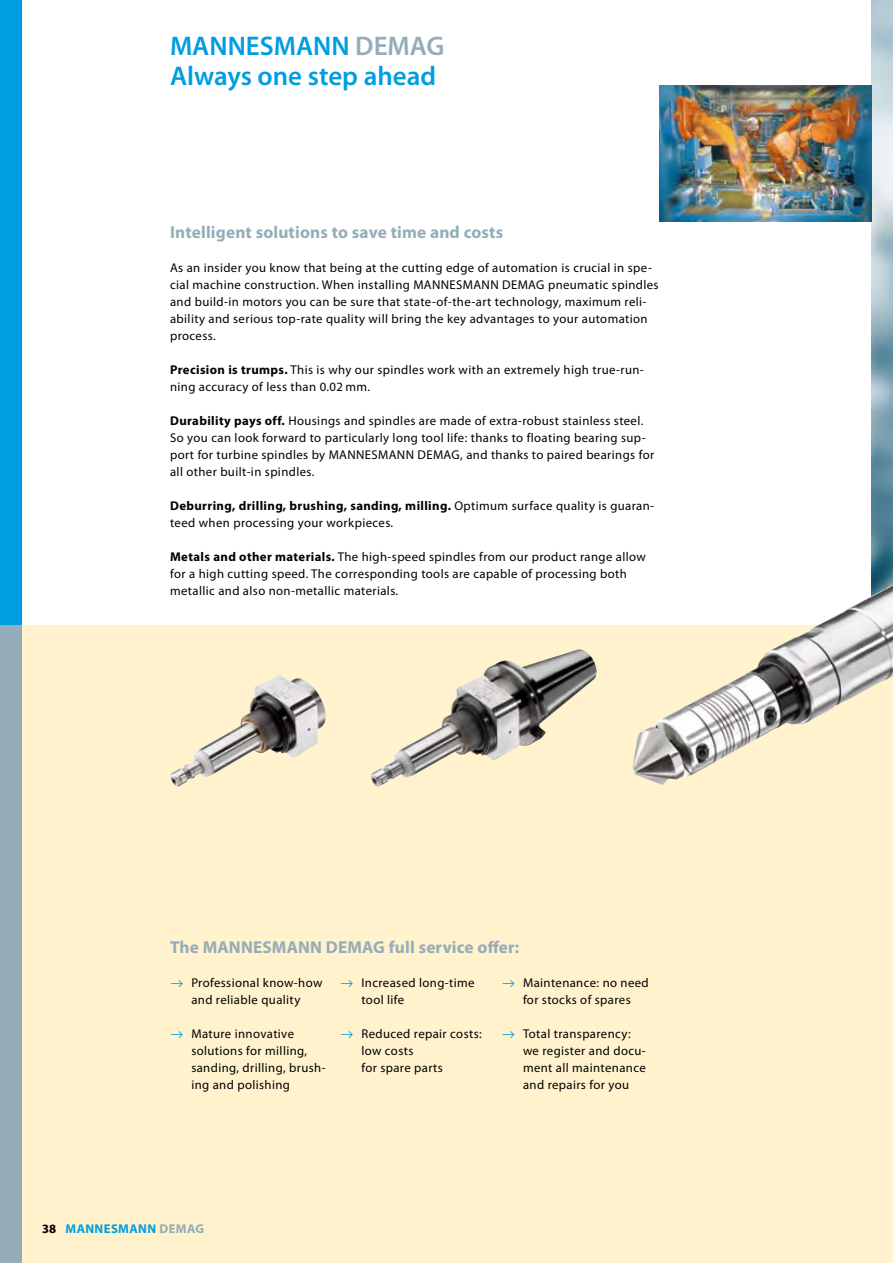
<style>
.page{position:relative;width:893px;height:1263px;background:#fff}
.page>*{position:absolute;margin:0;border:0;box-sizing:border-box;transform-origin:0 0}
.t1{font:600 27px "Myriad Pro";color:#009ee0}
.t2{font:700 17.25px "Myriad Pro";letter-spacing:.01em;color:#94adb9}
.t3{font:12.75px/17px "Myriad Pro";letter-spacing:.03em;color:#000}
.t4{font:700 12.75px "Myriad Pro";letter-spacing:.03em;color:#009ee0}
.s1{color:#94adb9}
.s2{font-weight:700}
.s3{font-family:"Mannesmann";color:#009ee0}
.s4{color:#000}
</style>
<div class="page">
<div style="left:21px;top:625px;width:872px;height:638px;background:#fff2cd"></div>
<img style="left:872px;top:0;width:21px;height:585px">
<img style="left:659px;top:85px;width:213px;height:136px">
<div style="left:0;top:0;width:21px;height:625px;background:#009ee0"></div>
<div style="left:0;top:625px;width:21px;height:638px;background:#94adb9"></div>
<img style="left:170px;top:674px;width:156px;height:113px">
<img style="left:371px;top:649px;width:226px;height:138px">
<img style="left:632px;top:585px;width:261px;height:200px">
<h1 class="t1" style="left:170px;top:29px;width:276px">MANNESMANN <span class="s1">DEMAG</span></h1>
<h1 class="t1" style="left:170px;top:59px;width:268px">Always one step ahead</h1>
<h2 class="t2" style="left:170px;top:221px;width:335px">Intelligent solutions to save time and costs</h2>
<p class="t3" style="left:170px;top:259px;width:490px">As an insider you know that being at the cutting edge of automation is crucial in spe&shy;cial machine construction. When installing MANNESMANN DEMAG pneumatic spindles and build-in motors you can be sure that state-of-the-art technology, maximum reli&shy;ability and serious top-rate quality will bring the key advantages to your automation process.</p>
<p class="t3" style="left:170px;top:361px;width:475px"><span class="s2">Precision is trumps.</span> This is why our spindles work with an extremely high true-run&shy;ning accuracy of less than 0.02 mm.</p>
<p class="t3" style="left:170px;top:412px;width:486px"><span class="s2">Durability pays off.</span> Housings and spindles are made of extra-robust stainless steel.<br>So you can look forward to particularly long tool life: thanks to floating bearing sup&shy;port for turbine spindles by MANNESMANN DEMAG, and thanks to paired bearings for all other built-in spindles.</p>
<p class="t3" style="left:170px;top:497px;width:486px"><span class="s2">Deburring, drilling, brushing, sanding, milling.</span> Optimum surface quality is guaran&shy;teed when processing your workpieces.</p>
<p class="t3" style="left:170px;top:548px;width:477px"><span class="s2">Metals and other materials.</span> The high-speed spindles from our product range allow for a high cutting speed. The corresponding tools are capable of processing both metallic and also non-metallic materials.</p>
<h2 class="t2" style="left:170px;top:935px;width:351px">The MANNESMANN DEMAG full service offer:</h2>
<p class="t3" style="left:170px;top:974px;width:154px;text-align:center"><span class="s3">a</span> Professional know-how and reliable quality</p>
<p class="t3" style="left:191px;top:1025px;width:136px;text-indent:-21px"><span class="s3">a</span> Mature innovative solutions for milling, sanding, drilling, brush&shy;ing and polishing</p>
<p class="t3" style="left:361px;top:974px;width:115px;text-indent:-21px"><span class="s3">a</span> Increased long-time tool life</p>
<p class="t3" style="left:361px;top:1025px;width:122px;text-indent:-21px"><span class="s3">a</span> Reduced repair costs: low costs<br>for spare parts</p>
<p class="t3" style="left:502px;top:974px;width:149px;text-align:center"><span class="s3">a</span> Maintenance: no need for stocks of spares</p>
<p class="t3" style="left:523px;top:1025px;width:124px;text-indent:-21px"><span class="s3">a</span> Total transparency: we register and docu&shy;ment all maintenance and repairs for you</p>
<p class="t4" style="left:43px;top:1220px;width:163px"><span class="s4">38</span> MANNESMANN <span class="s1">DEMAG</span></p>
</div>
